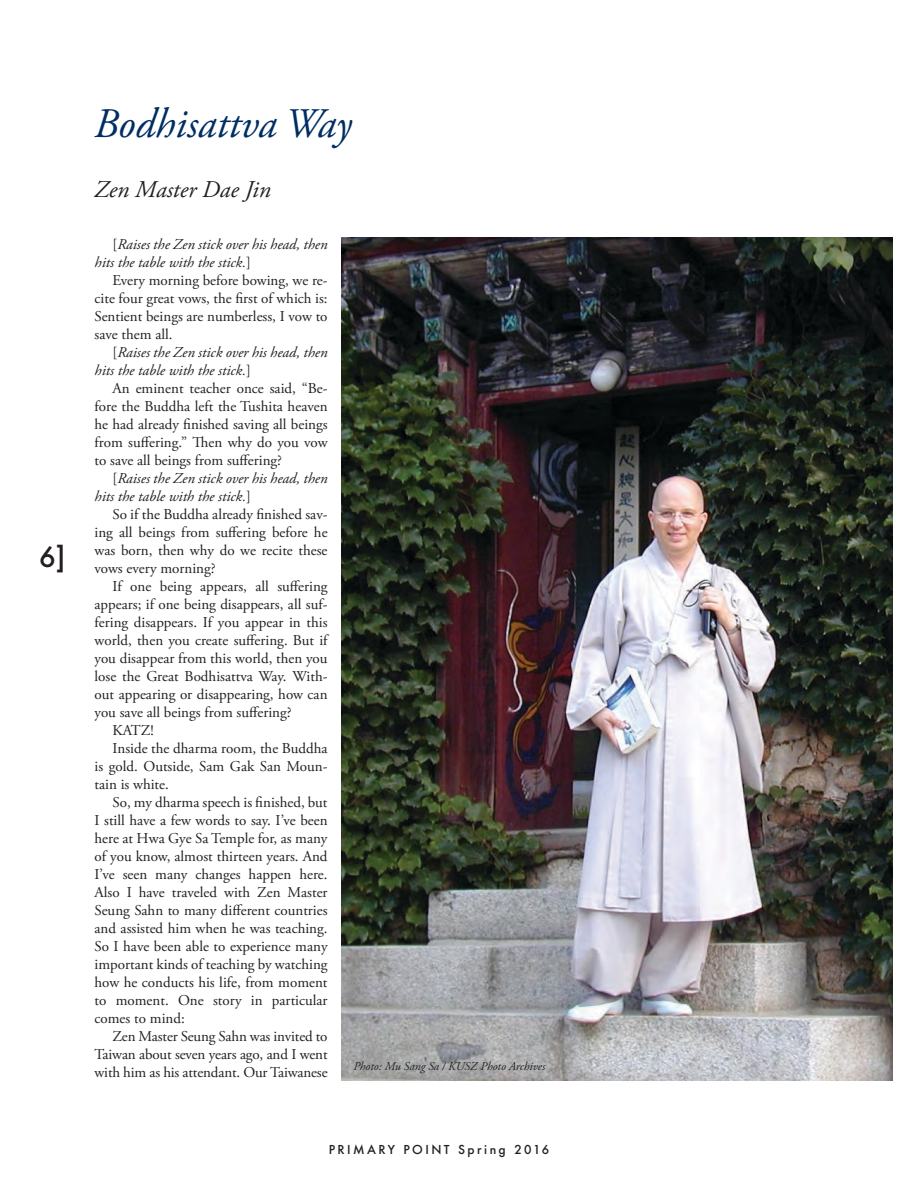
<style>
.page{position:relative;width:905px;height:1202px;background:#fff}
.page>*{position:absolute;margin:0;border:0;box-sizing:border-box;transform-origin:0 0}
.t1{font:italic 42px "Adobe Garamond Pro";color:#002d63}
.t2{font:500 27px "Futura";color:#231f20}
.t3{font:italic 24px "Adobe Garamond Pro";color:#231f20}
.t4{font:15px/18px "Adobe Garamond Pro";color:#231f20;text-align:justify}
.t5{font:italic 15px/18px "Adobe Garamond Pro";color:#231f20}
.t6{font:italic 12px "Adobe Garamond Pro";color:#231f20}
.t7{font:500 12px "Futura";letter-spacing:.2em;color:#231f20}
.s1{font-style:normal}
</style>
<div class="page">
<img style="left:341px;top:238px;width:551px;height:842px">
<h2 class="t2" style="left:39px;top:538px;width:28px">6]</h2>
<h1 class="t1" style="left:94px;top:98px;width:259px">Bodhisattva Way</h1>
<h3 class="t3" style="left:94px;top:175px;width:178px">Zen Master Dae Jin</h3>
<p class="t5" style="left:94px;top:235px;width:234px;text-indent:18px"><span class="s1">[</span>Raises the Zen stick over his head, then hits the table with the stick.<span class="s1">]</span></p>
<p class="t4" style="left:94px;top:272px;width:234px;text-indent:18px">Every morning before bowing, we re&shy;cite four great vows, the first of which is:<br>Sentient beings are numberless, I vow to save them all.</p>
<p class="t5" style="left:94px;top:343px;width:234px;text-indent:18px"><span class="s1">[</span>Raises the Zen stick over his head, then hits the table with the stick.<span class="s1">]</span></p>
<p class="t4" style="left:94px;top:380px;width:234px;text-indent:18px">An eminent teacher once said, “Be&shy;fore the Buddha left the Tushita heaven he had already finished saving all beings from suffering.” Then why do you vow to save all beings from suffering?</p>
<p class="t5" style="left:94px;top:469px;width:234px;text-indent:18px"><span class="s1">[</span>Raises the Zen stick over his head, then hits the table with the stick.<span class="s1">]</span></p>
<p class="t4" style="left:94px;top:506px;width:234px;text-indent:18px">So if the Buddha already finished sav&shy;ing all beings from suffering before he was born, then why do we recite these vows every morning?</p>
<p class="t4" style="left:112px;top:578px;width:216px">If one being appears, all suffering</p>
<p class="t4" style="left:94px;top:596px;width:234px">appears; if one being disappears, all suf-</p>
<p class="t4" style="left:94px;top:614px;width:234px">fering disappears. If you appear in this</p>
<p class="t4" style="left:94px;top:632px;width:234px">world, then you create suffering. But if</p>
<p class="t4" style="left:94px;top:650px;width:234px">you disappear from this world, then you</p>
<p class="t4" style="left:94px;top:668px;width:234px">lose the Great Bodhisattva Way. With-</p>
<p class="t4" style="left:94px;top:686px;width:234px">out appearing or disappearing, how can</p>
<p class="t4" style="left:94px;top:704px;width:198px">you save all beings from suffering?</p>
<p class="t4" style="left:112px;top:722px;width:43px">KATZ!</p>
<p class="t4" style="left:112px;top:740px;width:216px">Inside the dharma room, the Buddha</p>
<p class="t4" style="left:94px;top:758px;width:234px">is gold. Outside, Sam Gak San Moun-</p>
<p class="t4" style="left:94px;top:776px;width:76px">tain is white.</p>
<p class="t4" style="left:112px;top:794px;width:216px">So, my dharma speech is finished, but</p>
<p class="t4" style="left:94px;top:812px;width:234px">I still have a few words to say. I’ve been</p>
<p class="t4" style="left:94px;top:830px;width:234px">here at Hwa Gye Sa Temple for, as many</p>
<p class="t4" style="left:94px;top:848px;width:234px">of you know, almost thirteen years. And</p>
<p class="t4" style="left:94px;top:866px;width:234px">I’ve seen many changes happen here.</p>
<p class="t4" style="left:94px;top:884px;width:234px">Also I have traveled with Zen Master</p>
<p class="t4" style="left:94px;top:902px;width:234px">Seung Sahn to many different countries</p>
<p class="t4" style="left:94px;top:920px;width:234px">and assisted him when he was teaching.</p>
<p class="t4" style="left:94px;top:938px;width:234px">So I have been able to experience many</p>
<p class="t4" style="left:94px;top:956px;width:234px">important kinds of teaching by watching</p>
<p class="t4" style="left:94px;top:974px;width:234px">how he conducts his life, from moment</p>
<p class="t4" style="left:94px;top:992px;width:234px">to moment. One story in particular</p>
<p class="t4" style="left:94px;top:1010px;width:92px">comes to mind:</p>
<p class="t4" style="left:112px;top:1028px;width:216px">Zen Master Seung Sahn was invited to</p>
<p class="t4" style="left:94px;top:1046px;width:234px">Taiwan about seven years ago, and I went</p>
<p class="t4" style="left:94px;top:1064px;width:234px">with him as his attendant. Our Taiwanese</p>
<p class="t6" style="left:353px;top:1059px;width:193px">Photo: Mu Sang Sa / KUSZ Photo Archives</p>
<p class="t7" style="left:329px;top:1141px;width:222px">PRIMARY POINT Spring 2016</p>
</div>
